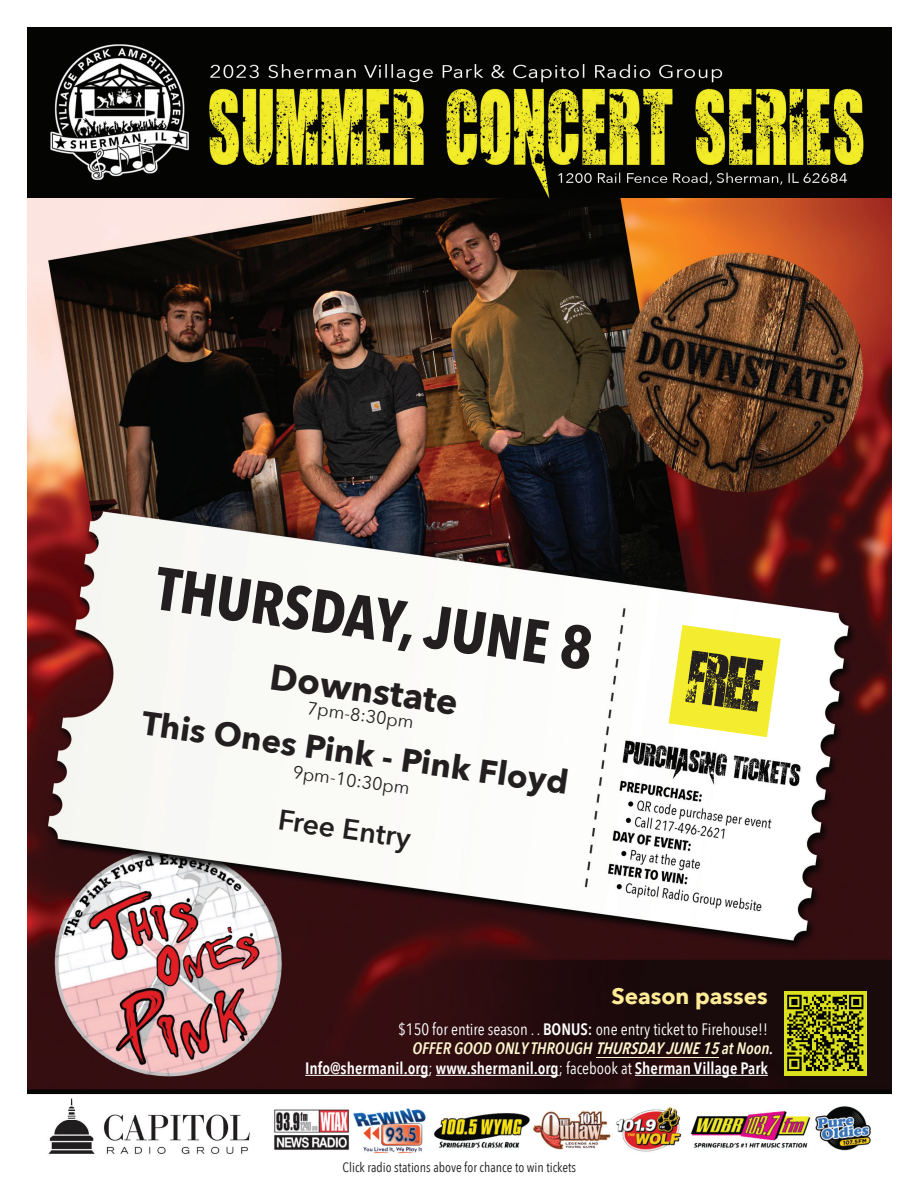
<style>
.page{position:relative;width:918px;height:1188px;background:#fff}
.page>*{position:absolute;margin:0;border:0;box-sizing:border-box;transform-origin:0 0}
.t1{font:700 60px "Avenir Next Condensed";color:#231f20}
.t2{font:700 36px "Avenir Next";color:#231f20}
.t3{font:700 33px "Avenir Next";color:#231f20}
.t4{font:600 28.5px "Avenir Next";color:#231f20}
.t5{font:700 22.5px "Avenir Next";color:#fdeb96}
.t6{font:18px "Avenir Next";color:#231f20}
.t7{font:600 16.5px "Avenir Next Condensed";color:#fff}
.t8{font:16.5px "Avenir Next Condensed";color:#fff}
.t9{font:italic 600 16.5px "Avenir Next Condensed";color:#fdf6cf}
.t10{font:13.5px "Avenir Next Condensed";color:#231f20}
.s1{font-weight:600}
.s2{font-style:inherit}
.s3{color:#fff}
.s4{font-weight:400}
</style>
<div class="page">
<img style="left:27px;top:27px;width:864px;height:1127px">
<svg style="left:669px;top:625px;width:112px;height:112px"></svg>
<hr style="left:305px;top:1075px;width:124px;height:1px;background:#fff">
<hr style="left:436px;top:1075px;width:123px;height:1px;background:#fff">
<hr style="left:635px;top:1075px;width:133px;height:1px;background:#fff">
<hr style="left:596px;top:1057px;width:122px;height:1px;background:#fdf6cf">
<img style="left:784px;top:991px;width:83px;height:85px">
<h1 class="t1" style="left:161px;top:551px;width:442px;rotate:8deg">THURSDAY, JUNE 8</h1>
<h2 class="t2" style="left:275px;top:645px;width:191px;rotate:8deg">Downstate</h2>
<p class="t6" style="left:309px;top:692px;width:109px;rotate:8deg">7pm-8:30pm</p>
<h3 class="t3" style="left:146px;top:694px;width:432px;rotate:8deg">This Ones Pink - Pink Floyd</h3>
<p class="t6" style="left:295px;top:757px;width:120px;rotate:8deg">9pm-10:30pm</p>
<h3 class="t4" style="left:282px;top:795px;width:135px;rotate:8deg">Free Entry</h3>
<h3 class="t5" style="left:611px;top:977px;width:158px">Season passes</h3>
<p class="t8" style="left:398px;top:1015px;width:371px">$150 for entire season . . <span class="s1">BONUS:</span> one entry ticket to Firehouse!!</p>
<p class="t9" style="left:412px;top:1038px;width:363px">OFFER GOOD ONLY THROUGH <span class="s2">THURSDAYJUNE15</span>at Noon<span class="s3">.</span></p>
<p class="t7" style="left:305px;top:1054px;width:464px">Info@shermanil.org<span class="s4">;</span> www.shermanil.org<span class="s4">; facebook at</span> Sherman Village Park</p>
<p class="t10" style="left:343px;top:1155px;width:235px">Click radio stations above for chance to win tickets</p>
</div>
